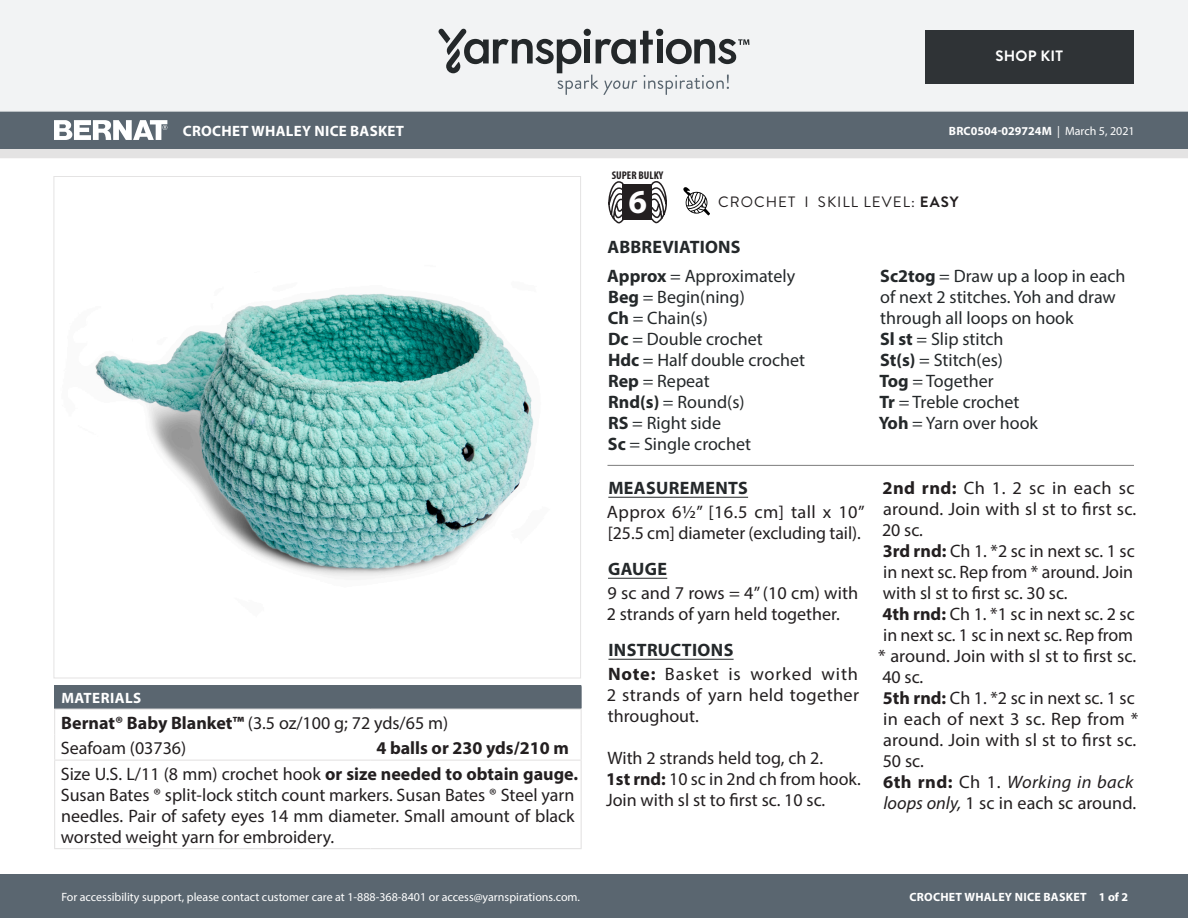
<style>
.page{position:relative;width:1188px;height:918px;background:#fff}
.page>*{position:absolute;margin:0;border:0;box-sizing:border-box;transform-origin:0 0}
.t1{font:700 33.6px "Myriad Pro";color:#fff}
.Body_-__With_auto_st{font:18px/21px "Myriad Pro";color:#231f20}
.Abbreviations_-_With{font:18px/21px "Myriad Pro";color:#24282a}
.Materials_-_Needle{font:18px/21px "Myriad Pro";color:#231f20}
.Body_-__With_auto_st-2{font:italic 18px/21px "Myriad Pro";letter-spacing:.02em;color:#231f20}
.Materials_-_Brand{font:18px "Myriad Pro";color:#231f20}
.Body_-_HEADERS_-_Und{font:700 18px "Myriad Pro";letter-spacing:.02em;color:#24282a}
.Material_-__Colors_i{font:700 18px "Myriad Pro";color:#231f20}
.Material_-__Colors_i-2{font:18px "Myriad Pro";color:#231f20}
.Abbreviations_-__Hea{font:700 18px "Myriad Pro";letter-spacing:.01em;color:#24282a}
.Materials_-__Header{font:700 15px "Myriad Pro";letter-spacing:.02em;color:#fff}
.t2{font:15px "Brandon Grotesque";letter-spacing:.07em;color:#231f20}
.t3{font:700 15px "Brandon Grotesque";letter-spacing:.02em;color:#fff}
.t4{font:12px "Myriad Pro";color:#fff}
.t5{font:700 12px "Myriad Pro";letter-spacing:.02em;color:#fff}
.t6{font:700 12px "Myriad Pro";color:#fff}
.t7{font:700 condensed 11.25px "Myriad Pro";color:#231f20}
.s1{font-weight:400}
.s2{font-weight:700}
.s3{font-weight:700;font-style:normal}
.s4{font-style:normal}
</style>
<div class="page">
<div style="left:0;top:875px;width:1188px;height:43px;background:#5a6670"></div>
<div style="left:0;top:149px;width:1188px;height:9px;background:#e4e3e3"></div>
<div style="left:0;top:111px;width:1188px;height:38px;background:#5a6670"></div>
<div style="left:0;top:0;width:1188px;height:112px;background:#f2f3f4"></div>
<svg style="left:438px;top:29px;width:311px;height:66px"></svg>
<div style="left:925px;top:30px;width:209px;height:54px;background:#2f3336"></div>
<svg style="left:54px;top:120px;width:113px;height:20px"></svg>
<svg style="left:683px;top:187px;width:27px;height:28px"></svg>
<svg style="left:608px;top:181px;width:16px;height:42px"></svg>
<svg style="left:651px;top:181px;width:16px;height:42px"></svg>
<div style="left:622px;top:184px;width:30px;height:36px;background:#231f20"></div>
<img style="left:95px;top:293px;width:439px;height:284px">
<hr style="left:608px;top:497px;width:140px;height:1px;background:#24282a">
<hr style="left:608px;top:578px;width:59px;height:1px;background:#24282a">
<hr style="left:608px;top:659px;width:126px;height:1px;background:#24282a">
<div style="left:55px;top:686px;width:526px;height:23px;background:#5a6670"></div>
<hr style="left:54px;top:709px;width:317px;height:1px;background:#e4e3e3">
<hr style="left:370px;top:709px;width:212px;height:1px;background:#e4e3e3">
<svg style="left:54px;top:686px;width:1px;height:74px"></svg>
<svg style="left:581px;top:686px;width:1px;height:74px"></svg>
<hr style="left:54px;top:761px;width:1px;height:87px;background:#e4e3e3">
<hr style="left:54px;top:760px;width:317px;height:1px;background:#e4e3e3">
<hr style="left:370px;top:760px;width:212px;height:1px;background:#e4e3e3">
<hr style="left:581px;top:761px;width:1px;height:87px;background:#e4e3e3">
<hr style="left:54px;top:848px;width:317px;height:1px;background:#e4e3e3">
<hr style="left:370px;top:848px;width:212px;height:1px;background:#e4e3e3">
<hr style="left:608px;top:465px;width:526px;height:1px;background:#7d7d7d">
<p class="t3" style="left:995px;top:46px;width:69px">SHOP KIT</p>
<p class="Materials_-__Header" style="left:183px;top:121px;width:223px">CROCHET WHALEY NICE BASKET</p>
<p class="t6" style="left:949px;top:123px;width:187px">BRC0504-029724M <span class="s1">| March 5, 2021</span></p>
<p class="t7" style="left:612px;top:168px;width:53px">SUPER BULKY</p>
<h1 class="t1" style="left:629px;top:180px;width:20px">6</h1>
<p class="t2" style="left:718px;top:192px;width:242px">CROCHET I SKILL LEVEL: <span class="s2">EASY</span></p>
<p class="Materials_-__Header" style="left:61px;top:688px;width:81px">MATERIALS</p>
<p class="Materials_-_Brand" style="left:61px;top:711px;width:388px"><span class="s2">Bernat® Baby Blanket™</span> (3.5 oz/100 g; 72 yds/65 m)</p>
<p class="Material_-__Colors_i-2" style="left:61px;top:737px;width:127px">Seafoam (03736)</p>
<p class="Material_-__Colors_i" style="left:376px;top:736px;width:194px">4 balls or 230 yds/210 m</p>
<p class="Materials_-_Needle" style="left:61px;top:763px;width:519px">Size U.S. L/11 (8 mm) crochet hook <span class="s2">or size needed to obtain gauge.<br></span>Susan Bates ® split-lock stitch count markers. Susan Bates ® Steel yarn needles. Pair of safety eyes 14 mm diameter. Small amount of black worsted weight yarn for embroidery.</p>
<p class="Abbreviations_-__Hea" style="left:608px;top:235px;width:135px">ABBREVIATIONS</p>
<p class="Abbreviations_-_With" style="left:607px;top:265px;width:189px"><span class="s2">Approx</span> = Approximately</p>
<p class="Abbreviations_-_With" style="left:608px;top:286px;width:138px"><span class="s2">Beg</span> = Begin(ning)</p>
<p class="Abbreviations_-_With" style="left:608px;top:307px;width:102px"><span class="s2">Ch</span> = Chain(s)</p>
<p class="Abbreviations_-_With" style="left:608px;top:328px;width:156px"><span class="s2">Dc</span> = Double crochet</p>
<p class="Abbreviations_-_With" style="left:608px;top:349px;width:199px"><span class="s2">Hdc</span> = Half double crochet</p>
<p class="Abbreviations_-_With" style="left:608px;top:370px;width:103px"><span class="s2">Rep</span> = Repeat</p>
<p class="Abbreviations_-_With" style="left:608px;top:391px;width:138px"><span class="s2">Rnd(s)</span> = Round(s)</p>
<p class="Abbreviations_-_With" style="left:608px;top:412px;width:114px"><span class="s2">RS</span> = Right side</p>
<p class="Abbreviations_-_With" style="left:608px;top:433px;width:145px"><span class="s2">Sc</span> = Single crochet</p>
<p class="Body_-_HEADERS_-_Und" style="left:608px;top:476px;width:141px">MEASUREMENTS</p>
<p class="Body_-__With_auto_st" style="left:607px;top:501px;width:259px">Approx 6½” [16.5 cm] tall x 10” [25.5 cm] diameter (excluding tail).</p>
<p class="Body_-_HEADERS_-_Und" style="left:608px;top:557px;width:61px">GAUGE</p>
<p class="Body_-__With_auto_st" style="left:607px;top:582px;width:253px">9 sc and 7 rows = 4” (10 cm) with<br>2 strands of yarn held together.</p>
<p class="Body_-_HEADERS_-_Und" style="left:608px;top:638px;width:126px">INSTRUCTIONS</p>
<p class="Body_-__With_auto_st" style="left:607px;top:663px;width:254px;text-align:justify"><span class="s2">Note:</span> Basket is worked with 2 strands of yarn held together throughout.</p>
<p class="Body_-__With_auto_st" style="left:608px;top:747px;width:217px">With 2 strands held tog, ch 2.</p>
<p class="Body_-__With_auto_st" style="left:606px;top:768px;width:256px"><span class="s2">1st rnd:</span> 10 sc in 2nd ch from hook.<br>Join with sl st to first sc. 10 sc.</p>
<p class="Abbreviations_-_With" style="left:880px;top:265px;width:247px"><span class="s2">Sc2tog</span> = Draw up a loop in each of next 2 stitches. Yoh and draw through all loops on hook</p>
<p class="Abbreviations_-_With" style="left:880px;top:328px;width:125px"><span class="s2">Sl st</span> = Slip stitch</p>
<p class="Abbreviations_-_With" style="left:880px;top:349px;width:124px"><span class="s2">St(s)</span> = Stitch(es)</p>
<p class="Abbreviations_-_With" style="left:879px;top:370px;width:116px"><span class="s2">Tog</span> = Together</p>
<p class="Abbreviations_-_With" style="left:879px;top:391px;width:142px"><span class="s2">Tr</span> = Treble crochet</p>
<p class="Abbreviations_-_With" style="left:879px;top:412px;width:161px"><span class="s2">Yoh</span> = Yarn over hook</p>
<p class="Body_-__With_auto_st" style="left:882px;top:477px;width:256px;text-align:justify"><span class="s2">2nd rnd:</span> Ch 1. 2 sc in each sc around. Join with sl st to first sc.<br>20 sc.</p>
<p class="Body_-__With_auto_st" style="left:883px;top:540px;width:253px;text-align:justify"><span class="s2">3rd rnd:</span> Ch 1. *2 sc in next sc. 1 sc in next sc. Rep from * around. Join with sl st to first sc. 30 sc.</p>
<p class="Body_-__With_auto_st" style="left:878px;top:603px;width:260px"><span class="s2">4th rnd:</span> Ch 1. *1 sc in next sc. 2 sc in next sc. 1 sc in next sc. Rep from * around. Join with sl st to first sc.<br>40 sc.</p>
<p class="Body_-__With_auto_st" style="left:883px;top:687px;width:257px"><span class="s2">5th rnd:</span> Ch 1. *2 sc in next sc. 1 sc in each of next 3 sc. Rep from * around. Join with sl st to first sc.<br>50 sc.</p>
<p class="Body_-__With_auto_st-2" style="left:883px;top:771px;width:255px"><span class="s3">6th rnd:</span> <span class="s4">Ch 1.</span> Working in back loops only, <span class="s4">1 sc in each sc around.</span></p>
<p class="t4" style="left:61px;top:889px;width:520px">For accessibility support, please contact customer care at 1-888-368-8401 or access@yarnspirations.com.</p>
<p class="t5" style="left:910px;top:889px;width:220px">CROCHET WHALEY NICE BASKET 1 of 2</p>
</div>
